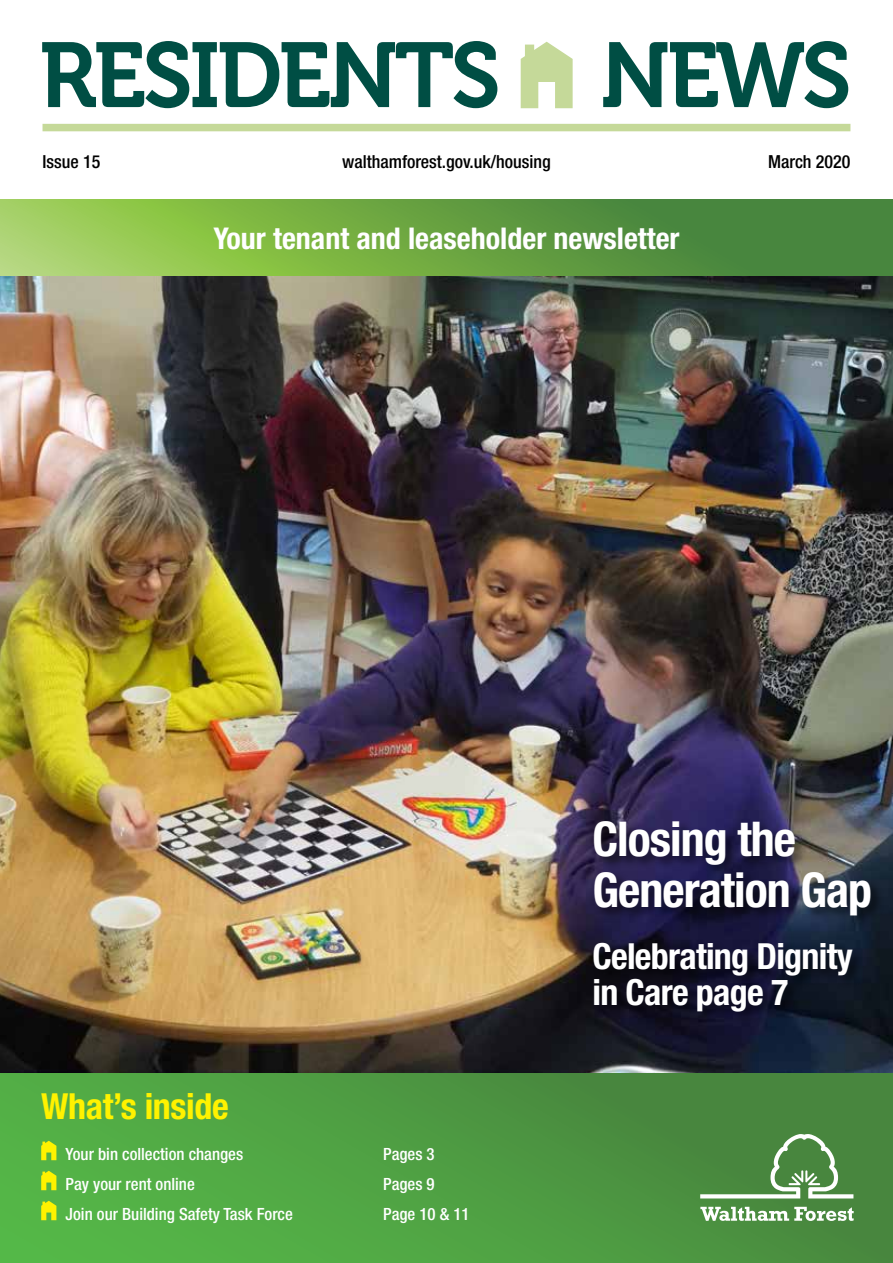
<style>
.page{position:relative;width:893px;height:1263px;background:#fff}
.page>*{position:absolute;margin:0;border:0;box-sizing:border-box;transform-origin:0 0}
.t1{font:700 condensed 48px/51px "Helvetica Neue LT Std";letter-spacing:-.02em;color:#fff}
.t2{font:700 condensed 36px/36px "Helvetica Neue LT Std";letter-spacing:-.02em;color:#fff}
.t3{font:700 condensed 36px "Helvetica Neue LT Std";letter-spacing:-.01em;color:#fff200}
.t4{font:700 condensed 30px "Helvetica Neue LT Std";color:#fff}
.t5{font:500 condensed 18px "Helvetica Neue LT Std";color:#000}
.t6{font:500 condensed 16.8px "Helvetica Neue LT Std";color:#fff}
</style>
<div class="page">
<svg style="left:42px;top:41px;width:806px;height:67px"></svg>
<div style="left:0;top:1070px;width:893px;height:193px;background:linear-gradient(to right,#54b446,#48823f)"></div>
<div style="left:43px;top:124px;width:807px;height:7px;background:#c5d999"></div>
<svg style="left:521px;top:42px;width:52px;height:66px"></svg>
<svg style="left:41px;top:1141px;width:15px;height:19px"></svg>
<svg style="left:41px;top:1171px;width:15px;height:19px"></svg>
<svg style="left:41px;top:1201px;width:15px;height:19px"></svg>
<svg style="left:0;top:199px;width:893px;height:77px;background:#6da646"></svg>
<svg style="left:700px;top:1134px;width:153px;height:64px;background:#64995c"></svg>
<svg style="left:700px;top:1207px;width:154px;height:14px"></svg>
<img style="left:0;top:276px;width:893px;height:796px">
<div style="left:592px;top:819px;width:292px;height:206px;background:#000;opacity:.6"></div>
<p class="t5" style="left:43px;top:151px;width:59px">Issue 15</p>
<p class="t5" style="left:342px;top:151px;width:210px">walthamforest.gov.uk/housing</p>
<p class="t5" style="left:768px;top:151px;width:84px">March 2020</p>
<h3 class="t4" style="left:213px;top:220px;width:468px">Your tenant and leaseholder newsletter</h3>
<h2 class="t3" style="left:41px;top:1084px;width:189px">What’s inside</h2>
<p class="t6" style="left:66px;top:1144px;width:179px">Your bin collection changes</p>
<p class="t6" style="left:383px;top:1144px;width:53px">Pages 3</p>
<p class="t6" style="left:66px;top:1174px;width:131px">Pay your rent online</p>
<p class="t6" style="left:383px;top:1174px;width:53px">Pages 9</p>
<p class="t6" style="left:66px;top:1204px;width:229px">Join our Building Safety Task Force</p>
<p class="t6" style="left:383px;top:1204px;width:88px">Page 10 &amp; 11</p>
<h1 class="t1" style="left:592px;top:813px;width:281px">Closing the<br>Generation Gap</h1>
<h2 class="t2" style="left:592px;top:937px;width:262px">Celebrating Dignity in Care page 7</h2>
</div>
